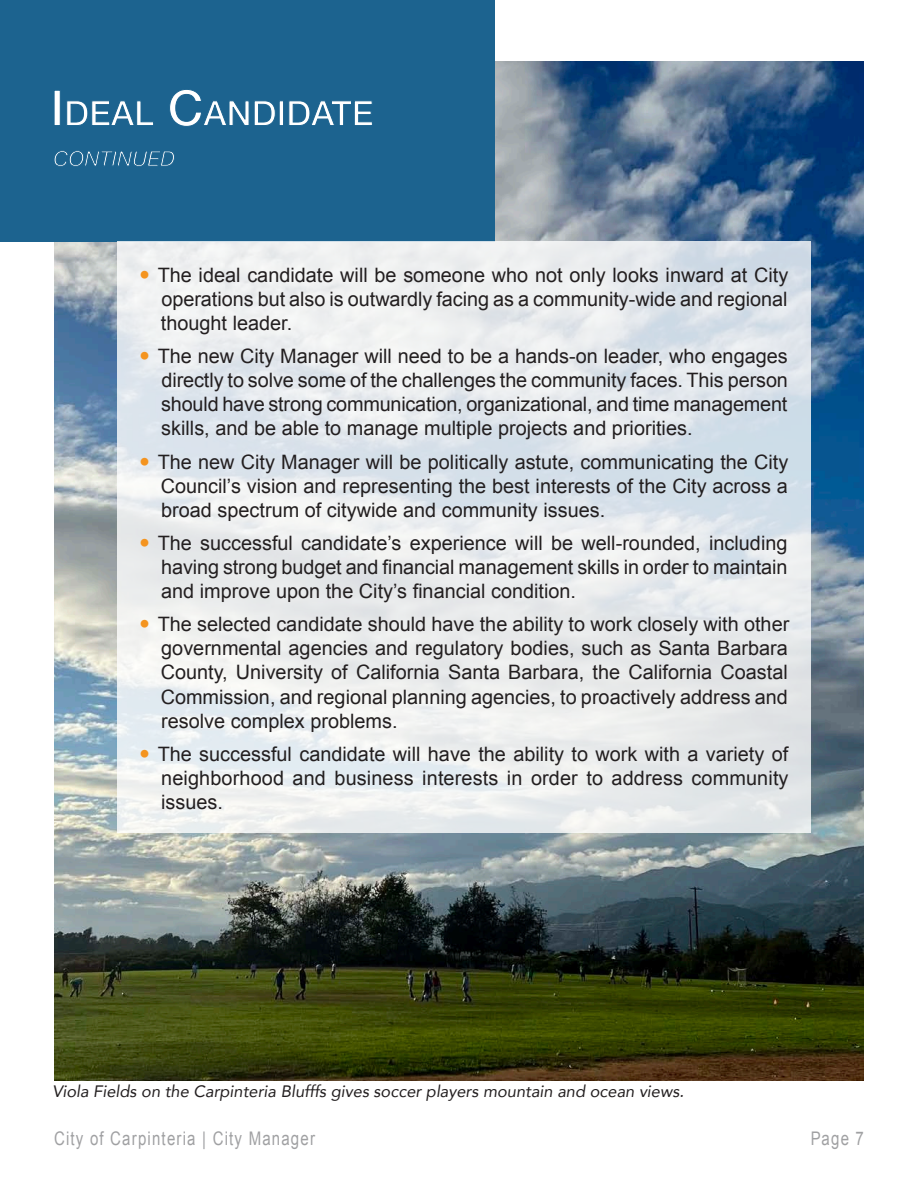
<style>
.page{position:relative;width:918px;height:1188px;background:#fff}
.page>*{position:absolute;margin:0;border:0;box-sizing:border-box;transform-origin:0 0}
.t1{font:19.8px/24px "Arial";color:#231f20;text-align:justify}
.t2{font:18.75px "Arial";letter-spacing:.08em;color:#6c6d70;scale:.8 1}
.RA_Major_Heading{font:italic 16.5px "Avenir";color:#231f20}
</style>
<div class="page">
<img style="left:54px;top:62px;width:810px;height:1019px">
<div style="left:0;top:0;width:495px;height:241px;background:#1c638f"></div>
<svg style="left:54px;top:89px;width:319px;height:38px"></svg>
<svg style="left:54px;top:151px;width:121px;height:16px"></svg>
<svg style="left:118px;top:241px;width:693px;height:592px;fill:#e8ebed"></svg>
<svg style="left:141px;top:271px;width:7px;height:7px"></svg>
<svg style="left:141px;top:352px;width:7px;height:8px"></svg>
<svg style="left:141px;top:457px;width:7px;height:8px"></svg>
<svg style="left:141px;top:539px;width:7px;height:8px"></svg>
<svg style="left:141px;top:620px;width:7px;height:8px"></svg>
<svg style="left:141px;top:750px;width:7px;height:8px"></svg>
<p class="t1" style="left:158px;top:263px;width:632px">The ideal candidate will be someone who not only looks inward at City operations but also is outwardly facing as a community-wide and regional thought leader.</p>
<p class="t1" style="left:158px;top:344px;width:632px">The new City Manager will need to be a hands-on leader, who engages directly to solve some of the challenges the community faces. This person should have strong communication, organizational, and time management skills, and be able to manage multiple projects and priorities.</p>
<p class="t1" style="left:158px;top:450px;width:632px">The new City Manager will be politically astute, communicating the City Council’s vision and representing the best interests of the City across a broad spectrum of citywide and community issues.</p>
<p class="t1" style="left:158px;top:531px;width:631px">The successful candidate’s experience will be well-rounded, including having strong budget and financial management skills in order to maintain and improve upon the City’s financial condition.</p>
<p class="t1" style="left:158px;top:613px;width:633px">The selected candidate should have the ability to work closely with other governmental agencies and regulatory bodies, such as Santa Barbara County, University of California Santa Barbara, the California Coastal Commission, and regional planning agencies, to proactively address and resolve complex problems.</p>
<p class="t1" style="left:158px;top:742px;width:632px">The successful candidate will have the ability to work with a variety of neighborhood and business interests in order to address community issues.</p>
<p class="RA_Major_Heading" style="left:53px;top:1082px;width:633px">Viola Fields on the Carpinteria Blufffs gives soccer players mountain and ocean views.</p>
<p class="t2" style="left:54px;top:1126px;width:328px">City of Carpinteria | City Manager</p>
<p class="t2" style="left:810px;top:1126px;width:68px">Page 7</p>
</div>
